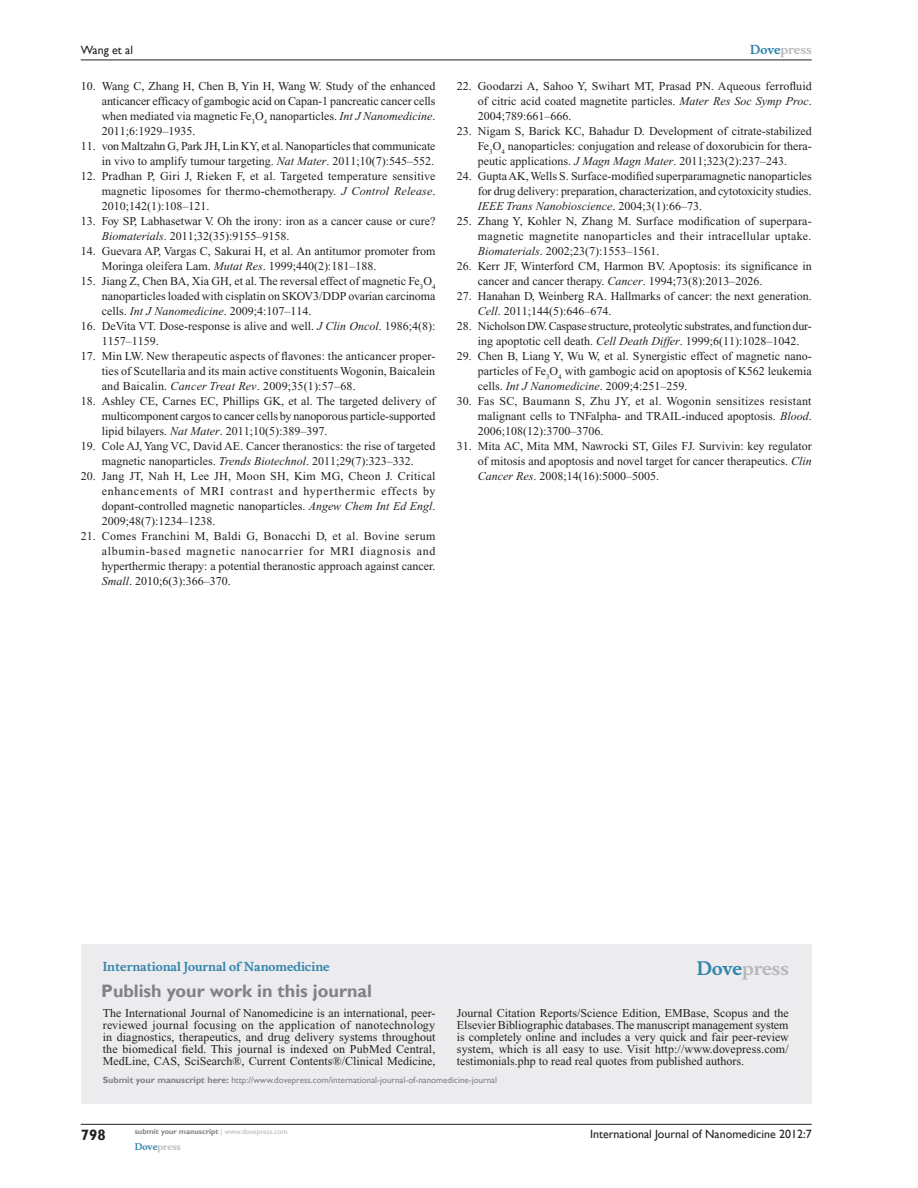
<style>
.page{position:relative;width:918px;height:1188px;background:#fff}
.page>*{position:absolute;margin:0;border:0;box-sizing:border-box;transform-origin:0 0}
.t1{font:700 18px "Gill Sans";color:#808285}
.t2{font:700 18px "Musee";color:#b8b9bc}
.t3{font:700 15px "Gill Sans";color:#231f20}
.t4{font:12px/15px "Times New Roman";color:#231f20;text-align:justify}
.t5{font:12px "Gill Sans";color:#231f20}
.t6{font:700 12px "Musee";color:#3485ae}
.t7{font:700 12px "Musee";color:#b8b9bc}
.t8{font:9px "Gill Sans";color:#808285}
.t9{font:700 9px "Musee";color:#b8b9bc}
.t10{font:700 7.5px "Gill Sans";color:#808285}
.s1{font-style:italic}
.s2{color:#3485ae}
.s3{font-weight:700}
.s4{font-weight:400;color:#b8b9bc}
</style>
<div class="page">
<div style="left:81px;top:944px;width:731px;height:159px;background:#ececee"></div>
<hr style="left:81px;top:1124px;width:731px;height:1px;background:#231f20">
<hr style="left:81px;top:60px;width:731px;height:1px;background:#231f20">
<p class="t5" style="left:81px;top:43px;width:54px">Wang et al</p>
<p class="t4" style="left:102px;top:79px;width:335px;text-indent:-21px">10. Wang C, Zhang H, Chen B, Yin H, Wang W. Study of the enhanced anticancer efficacy of gambogic acid on Capan-1 pancreatic cancer cells when mediated via magnetic Fe<sub>3</sub>O<sub>4</sub> nanoparticles. <span class="s1">Int J Nanomedicine</span>.<br>2011;6:1929–1935.</p>
<p class="t4" style="left:81px;top:139px;width:356px;text-align:right">11. von Maltzahn G, Park JH, Lin KY, et al. Nanoparticles that communicate in vivo to amplify tumour targeting. <span class="s1">Nat Mater</span>. 2011;10(7):545–552.</p>
<p class="t4" style="left:102px;top:169px;width:335px;text-indent:-21px">12. Pradhan P, Giri J, Rieken F, et al. Targeted temperature sensitive magnetic liposomes for thermo-chemotherapy. <span class="s1">J Control Release</span>.<br>2010;142(1):108–121.</p>
<p class="t4" style="left:102px;top:214px;width:335px;text-indent:-21px">13. Foy SP, Labhasetwar V. Oh the irony: iron as a cancer cause or cure?<br><span class="s1">Biomaterials</span>. 2011;32(35):9155–9158.</p>
<p class="t4" style="left:102px;top:244px;width:335px;text-indent:-21px">14. Guevara AP, Vargas C, Sakurai H, et al. An antitumor promoter from<br>Moringa oleifera Lam. <span class="s1">Mutat Res</span>. 1999;440(2):181–188.</p>
<p class="t4" style="left:102px;top:274px;width:335px;text-indent:-21px">15. Jiang Z, Chen BA, Xia GH, et al. The reversal effect of magnetic Fe<sub>3</sub>O<sub>4 </sub>nanoparticles loaded with cisplatin on SKOV3/DDP ovarian carcinoma cells. <span class="s1">Int J Nanomedicine</span>. 2009;4:107–114.</p>
<p class="t4" style="left:102px;top:319px;width:335px;text-indent:-21px">16. DeVita VT. Dose-response is alive and well. <span class="s1">J Clin Oncol</span>. 1986;4(8):<br>1157–1159.</p>
<p class="t4" style="left:102px;top:349px;width:335px;text-indent:-21px">17. Min LW. New therapeutic aspects of flavones: the anticancer proper&shy;ties of Scutellaria and its main active constituents Wogonin, Baicalein and Baicalin. <span class="s1">Cancer Treat Rev</span>. 2009;35(1):57–68.</p>
<p class="t4" style="left:102px;top:394px;width:335px;text-indent:-21px">18. Ashley CE, Carnes EC, Phillips GK, et al. The targeted delivery of multicomponent cargos to cancer cells by nanoporous particle-supported lipid bilayers. <span class="s1">Nat Mater</span>. 2011;10(5):389–397.</p>
<p class="t4" style="left:81px;top:439px;width:356px;text-align:center">19. Cole AJ, Yang VC, David AE. Cancer theranostics: the rise of targeted magnetic nanoparticles. <span class="s1">Trends Biotechnol</span>. 2011;29(7):323–332.</p>
<p class="t4" style="left:102px;top:469px;width:335px;text-indent:-21px">20. Jang JT, Nah H, Lee JH, Moon SH, Kim MG, Cheon J. Critical enhancements of MRI contrast and hyperthermic effects by dopant-controlled magnetic nanoparticles. <span class="s1">Angew Chem Int Ed Engl</span>.<br>2009;48(7):1234–1238.</p>
<p class="t4" style="left:102px;top:529px;width:335px;text-indent:-21px">21. Comes Franchini M, Baldi G, Bonacchi D, et al. Bovine serum albumin-based magnetic nanocarrier for MRI diagnosis and hyperthermic therapy: a potential theranostic approach against cancer.<br><span class="s1">Small</span>. 2010;6(3):366–370.</p>
<p class="t7" style="left:750px;top:43px;width:63px"><span class="s2">Dove</span>press</p>
<p class="t4" style="left:478px;top:79px;width:335px;text-indent:-21px">22. Goodarzi A, Sahoo Y, Swihart MT, Prasad PN. Aqueous ferrofluid of citric acid coated magnetite particles. <span class="s1">Mater Res Soc Symp Proc</span>.<br>2004;789:661–666.</p>
<p class="t4" style="left:478px;top:124px;width:335px;text-indent:-21px">23. Nigam S, Barick KC, Bahadur D. Development of citrate-stabilized Fe<sub>3</sub>O<sub>4</sub> nanoparticles: conjugation and release of doxorubicin for thera&shy;peutic applications. <span class="s1">J Magn Magn Mater</span>. 2011;323(2):237–243.</p>
<p class="t4" style="left:478px;top:169px;width:336px;text-indent:-21px">24. Gupta AK, Wells S. Surface-modified superparamagnetic nanoparticles for drug delivery: preparation, characterization, and cytotoxicity studies.<br><span class="s1">IEEE Trans Nanobioscience</span>. 2004;3(1):66–73.</p>
<p class="t4" style="left:478px;top:214px;width:335px;text-indent:-21px">25. Zhang Y, Kohler N, Zhang M. Surface modification of superpara&shy;magnetic magnetite nanoparticles and their intracellular uptake.<br><span class="s1">Biomaterials</span>. 2002;23(7):1553–1561.</p>
<p class="t4" style="left:478px;top:259px;width:335px;text-indent:-21px">26. Kerr JF, Winterford CM, Harmon BV. Apoptosis: its significance in cancer and cancer therapy. <span class="s1">Cancer</span>. 1994;73(8):2013–2026.</p>
<p class="t4" style="left:478px;top:289px;width:335px;text-indent:-21px">27. Hanahan D, Weinberg RA. Hallmarks of cancer: the next generation.<br><span class="s1">Cell</span>. 2011;144(5):646–674.</p>
<p class="t4" style="left:478px;top:319px;width:335px;text-indent:-21px">28. Nicholson DW. Caspase structure, proteolytic substrates, and function dur&shy;ing apoptotic cell death. <span class="s1">Cell Death Differ</span>. 1999;6(11):1028–1042.</p>
<p class="t4" style="left:478px;top:349px;width:335px;text-indent:-21px">29. Chen B, Liang Y, Wu W, et al. Synergistic effect of magnetic nano&shy;particles of Fe<sub>3</sub>O<sub>4</sub> with gambogic acid on apoptosis of K562 leukemia cells. <span class="s1">Int J Nanomedicine</span>. 2009;4:251–259.</p>
<p class="t4" style="left:478px;top:394px;width:335px;text-indent:-21px">30. Fas SC, Baumann S, Zhu JY, et al. Wogonin sensitizes resistant malignant cells to TNFalpha- and TRAIL-induced apoptosis. <span class="s1">Blood</span>.<br>2006;108(12):3700–3706.</p>
<p class="t4" style="left:478px;top:439px;width:335px;text-indent:-21px">31. Mita AC, Mita MM, Nawrocki ST, Giles FJ. Survivin: key regulator of mitosis and apoptosis and novel target for cancer therapeutics. <span class="s1">Clin Cancer Res</span>. 2008;14(16):5000–5005.</p>
<p class="t6" style="left:103px;top:959px;width:228px">International Journal of Nanomedicine</p>
<h1 class="t1" style="left:101px;top:980px;width:272px">Publish your work in this journal</h1>
<h1 class="t2" style="left:697px;top:958px;width:94px"><span class="s2">Dove</span>press</h1>
<p class="t4" style="left:103px;top:1007px;width:334px;line-height:12px">The International Journal of Nanomedicine is an international, peer&shy;reviewed journal focusing on the application of nanotechnology in diagnostics, therapeutics, and drug delivery systems throughout the biomedical field. This journal is indexed on PubMed Central, MedLine, CAS, SciSearch®, Current Contents®/Clinical Medicine,</p>
<p class="t4" style="left:457px;top:1007px;width:333px;line-height:12px">Journal Citation Reports/Science Edition, EMBase, Scopus and the Elsevier Bibliographic databases. The manuscript management system is completely online and includes a very quick and fair peer-review system, which is all easy to use. Visit http://www.dovepress.com/ testimonials.php to read real quotes from published authors.</p>
<p class="t8" style="left:103px;top:1075px;width:396px"><span class="s3">Submit your manuscript here:</span> http://www.dovepress.com/international-journal-of-nanomedicine-journal</p>
<p class="t3" style="left:81px;top:1126px;width:26px">798</p>
<p class="t10" style="left:135px;top:1127px;width:154px">submit your manuscript <span class="s4">| www.dovepress.com</span></p>
<p class="t9" style="left:135px;top:1141px;width:48px"><span class="s2">Dove</span>press</p>
<p class="t5" style="left:590px;top:1127px;width:223px">International Journal of Nanomedicine 2012:7</p>
</div>
